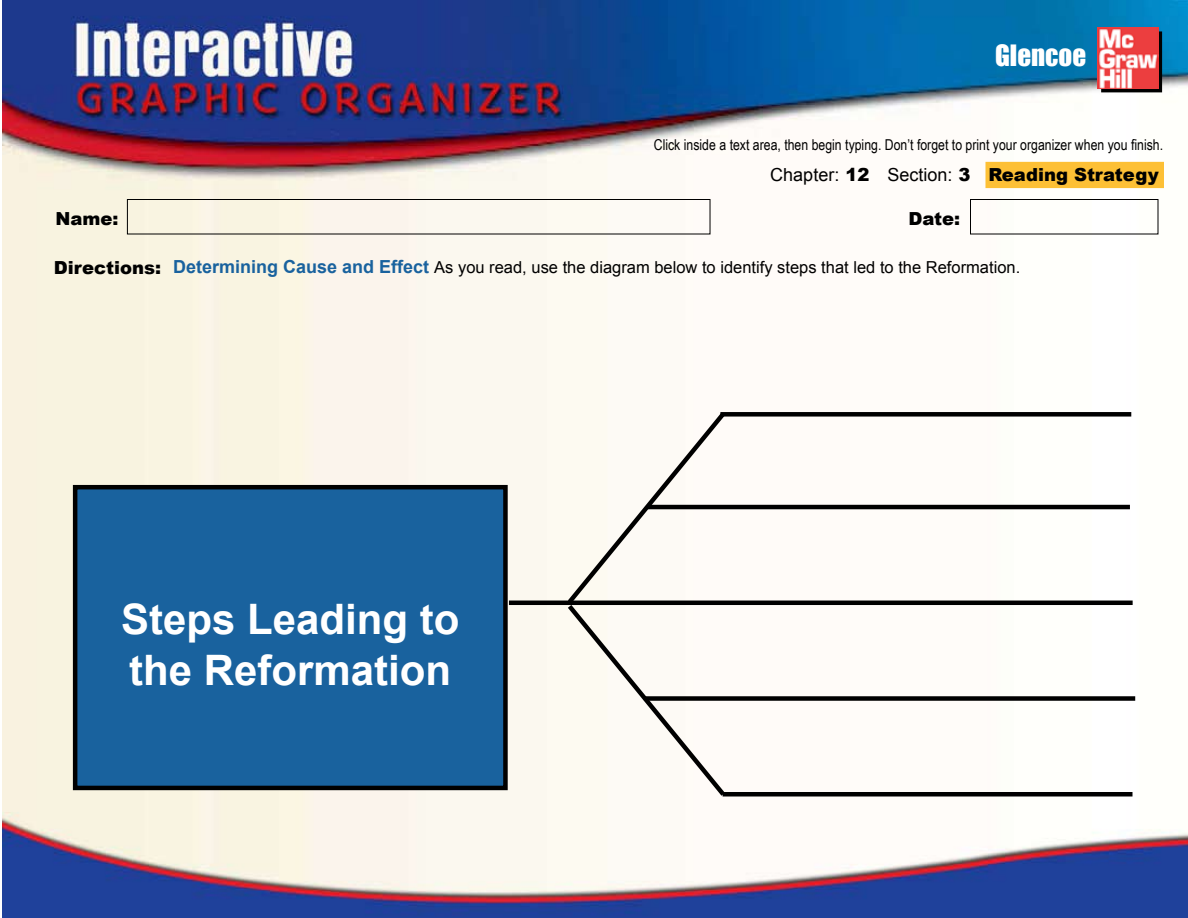
<style>
.page{position:relative;width:1188px;height:918px;background:#fff}
.page>*{position:absolute;margin:0;border:0;box-sizing:border-box;transform-origin:0 0}
.t1{font:700 42px/50.4px "Arial";color:#fff}
.t2{font:27px "Impact";color:#fff}
.t3{font:900 18px "Arial";color:#000}
.t4{font:16.5px "Arial";color:#000}
.t5{font:15px "Arial Narrow";color:#000}
.s1{font-weight:400}
.s2{font-weight:900;font-size:18px}
.s3{font-weight:700;font-size:18px;color:#19629e}
</style>
<div class="page">
<img style="left:2px;top:0;width:1186px;height:918px">
<div style="left:1102px;top:32px;width:59px;height:60px;background:linear-gradient(to bottom,#ec3b3c,#ec3a3b)"></div>
<div style="left:1101px;top:31px;width:61px;height:61px;border:1px solid #000"></div>
<img style="left:1098px;top:28px;width:60px;height:61px">
<div style="left:127px;top:199px;width:583px;height:35px;border:1px solid #000"></div>
<div style="left:970px;top:199px;width:188px;height:35px;border:1px solid #000"></div>
<div style="left:986px;top:163px;width:177px;height:24px;background:#fdc035"></div>
<div style="left:986px;top:162px;width:178px;height:26px;border:2px solid #fdc035"></div>
<div style="left:75px;top:487px;width:430px;height:301px;background:#19629e"></div>
<div style="left:73px;top:485px;width:435px;height:305px;border:4px solid #000"></div>
<div style="left:720px;top:412px;width:411px;height:5px;background:#000"></div>
<div style="left:563px;top:408px;width:167px;height:393px;background:#fdfaf5"></div>
<hr style="left:723px;top:792px;width:409px;height:4px;background:#000">
<div style="left:644px;top:696px;width:491px;height:5px;background:#000"></div>
<hr style="left:648px;top:505px;width:482px;height:4px;background:#000">
<hr style="left:509px;top:601px;width:624px;height:4px;background:#000">
<h2 class="t2" style="left:995px;top:34px;width:93px">Glencoe</h2>
<p class="t5" style="left:654px;top:134px;width:511px">Click inside a text area, then begin typing. Don’t forget to print your organizer when you finish.</p>
<p class="t3" style="left:770px;top:161px;width:390px"><span class="s1">Chapter:</span> 12 <span class="s1">Section:</span> 3 Reading Strategy</p>
<p class="t3" style="left:55px;top:205px;width:64px">Name:</p>
<p class="t3" style="left:908px;top:206px;width:53px">Date:</p>
<p class="t4" style="left:54px;top:257px;width:968px"><span class="s2">Directions:</span> <span class="s3">Determining Cause and Effect</span> As you read, use the diagram below to identify steps that led to the Reformation.</p>
<h1 class="t1" style="left:121px;top:596px;width:340px">Steps Leading to the Reformation</h1>
</div>
